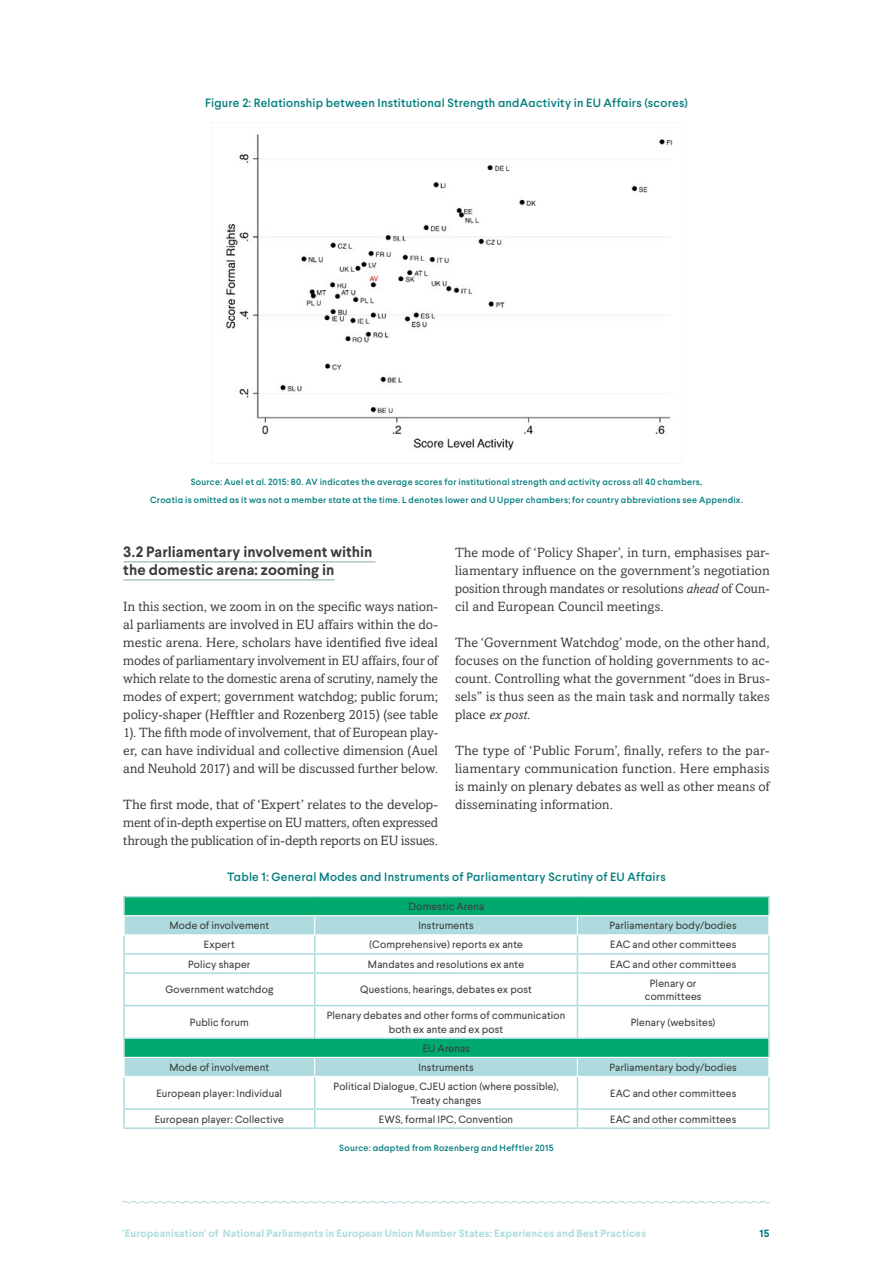
<style>
.page{position:relative;width:893px;height:1263px;background:#fff}
.page>*{position:absolute;margin:0;border:0;box-sizing:border-box;transform-origin:0 0}
.t1{font:700 15px/18px "Larsseit";letter-spacing:.005em;color:#3c3c3b}
.t2{font:13.5px/18px "Amasis MT Std";letter-spacing:.01em;color:#3c3c3b;text-align:justify}
.t3{font:500 12px "Larsseit";letter-spacing:.02em;color:#007c7d}
.t4{font:10.5px/13.5px "Larsseit";letter-spacing:.01em;color:#3c3c3b;text-align:center}
.t5{font:700 10.5px "Larsseit";letter-spacing:.015em;color:#aedbdd}
.t6{font:700 10.5px "Larsseit";color:#007c7d}
.t7{font:500 9px/18px "Larsseit";letter-spacing:.025em;color:#007c7d;text-align:center}
.s1{font-style:italic}
</style>
<div class="page">
<svg style="left:122px;top:1201px;width:648px;height:3px"></svg>
<img style="left:211px;top:122px;width:470px;height:342px">
<hr style="left:123px;top:561px;width:253px;height:2px;background:#afc5c7">
<hr style="left:123px;top:579px;width:211px;height:2px;background:#afc5c7">
<div style="left:125px;top:897px;width:643px;height:18px;background:#00a96d"></div>
<svg style="left:125px;top:916px;width:643px;height:160px"></svg>
<svg style="left:314px;top:1058px;width:1px;height:18px"></svg>
<svg style="left:577px;top:1058px;width:1px;height:18px"></svg>
<hr style="left:123px;top:953px;width:192px;height:2px;background:#aedbdd">
<hr style="left:315px;top:953px;width:262px;height:2px;background:#aedbdd">
<svg style="left:314px;top:916px;width:1px;height:56px"></svg>
<hr style="left:577px;top:953px;width:193px;height:2px;background:#aedbdd">
<svg style="left:577px;top:916px;width:1px;height:56px"></svg>
<hr style="left:123px;top:972px;width:192px;height:2px;background:#aedbdd">
<hr style="left:315px;top:972px;width:262px;height:2px;background:#aedbdd">
<hr style="left:314px;top:974px;width:1px;height:31px;background:#aedbdd">
<hr style="left:577px;top:972px;width:193px;height:2px;background:#aedbdd">
<hr style="left:577px;top:974px;width:1px;height:31px;background:#aedbdd">
<hr style="left:123px;top:1005px;width:192px;height:1px;background:#aedbdd">
<hr style="left:315px;top:1005px;width:262px;height:1px;background:#aedbdd">
<hr style="left:314px;top:1006px;width:1px;height:31px;background:#aedbdd">
<hr style="left:577px;top:1005px;width:193px;height:1px;background:#aedbdd">
<hr style="left:577px;top:1006px;width:1px;height:31px;background:#aedbdd">
<hr style="left:314px;top:1077px;width:1px;height:31px;background:#aedbdd">
<hr style="left:577px;top:1077px;width:1px;height:31px;background:#aedbdd">
<hr style="left:123px;top:1108px;width:192px;height:2px;background:#aedbdd">
<hr style="left:315px;top:1108px;width:262px;height:2px;background:#aedbdd">
<svg style="left:314px;top:1110px;width:1px;height:17px"></svg>
<hr style="left:577px;top:1108px;width:193px;height:2px;background:#aedbdd">
<svg style="left:577px;top:1110px;width:1px;height:17px"></svg>
<hr style="left:123px;top:974px;width:2px;height:31px;background:#aedbdd">
<hr style="left:768px;top:974px;width:2px;height:31px;background:#aedbdd">
<hr style="left:123px;top:1006px;width:2px;height:31px;background:#aedbdd">
<hr style="left:768px;top:1006px;width:2px;height:31px;background:#aedbdd">
<hr style="left:123px;top:1077px;width:2px;height:31px;background:#aedbdd">
<hr style="left:768px;top:1077px;width:2px;height:31px;background:#aedbdd">
<svg style="left:123px;top:1110px;width:2px;height:17px"></svg>
<svg style="left:768px;top:1110px;width:2px;height:17px"></svg>
<hr style="left:123px;top:1127px;width:192px;height:2px;background:#aedbdd">
<hr style="left:315px;top:1127px;width:262px;height:2px;background:#aedbdd">
<hr style="left:577px;top:1127px;width:193px;height:2px;background:#aedbdd">
<hr style="left:123px;top:896px;width:192px;height:1px;background:#aedbdd">
<hr style="left:315px;top:896px;width:262px;height:1px;background:#aedbdd">
<hr style="left:577px;top:896px;width:193px;height:1px;background:#aedbdd">
<svg style="left:123px;top:897px;width:2px;height:75px"></svg>
<svg style="left:768px;top:897px;width:2px;height:75px"></svg>
<hr style="left:123px;top:934px;width:192px;height:1px;background:#fff">
<hr style="left:315px;top:934px;width:262px;height:1px;background:#fff">
<hr style="left:577px;top:934px;width:192px;height:1px;background:#fff">
<hr style="left:123px;top:1037px;width:192px;height:2px;background:#aedbdd">
<hr style="left:315px;top:1037px;width:262px;height:2px;background:#aedbdd">
<hr style="left:577px;top:1037px;width:193px;height:2px;background:#aedbdd">
<hr style="left:123px;top:1057px;width:192px;height:1px;background:#fff">
<svg style="left:123px;top:1039px;width:2px;height:37px"></svg>
<hr style="left:315px;top:1057px;width:262px;height:1px;background:#fff">
<hr style="left:577px;top:1057px;width:192px;height:1px;background:#fff">
<svg style="left:768px;top:1039px;width:2px;height:37px"></svg>
<p class="t3" style="left:205px;top:95px;width:484px">Figure 2: Relationship between Institutional Strength andAactivity in EU Affairs (scores)</p>
<p class="t7" style="left:150px;top:473px;width:594px">Source: Auel et al. 2015: 80. AV indicates the average scores for institutional strength and activity across all 40 chambers,<br>Croatia is omitted as it was not a member state at the time. L denotes lower and U Upper chambers; for country abbreviations see Appendix.</p>
<p class="t1" style="left:123px;top:543px;width:251px">3.2 Parliamentary involvement within the domestic arena: zooming in</p>
<p class="t2" style="left:123px;top:598px;width:316px">In this section, we zoom in on the specific ways nation&shy;al parliaments are involved in EU affairs within the do&shy;mestic arena. Here, scholars have identified five ideal modes of parliamentary involvement in EU affairs, four of which relate to the domestic arena of scrutiny, namely the modes of expert; government watchdog; public forum; policy-shaper (Hefftler and Rozenberg 2015) (see table 1). The fifth mode of involvement, that of European play&shy;er, can have individual and collective dimension (Auel and Neuhold 2017) and will be discussed further below.</p>
<p class="t2" style="left:123px;top:796px;width:316px">The first mode, that of ‘Expert’ relates to the develop&shy;ment of in-depth expertise on EU matters, often expressed through the publication of in-depth reports on EU issues.</p>
<p class="t2" style="left:455px;top:544px;width:316px">The mode of ‘Policy Shaper’, in turn, emphasises par&shy;liamentary influence on the government’s negotiation position through mandates or resolutions <span class="s1">ahead</span> of Coun&shy;cil and European Council meetings.</p>
<p class="t2" style="left:455px;top:634px;width:316px">The ‘Government Watchdog’ mode, on the other hand, focuses on the function of holding governments to ac&shy;count. Controlling what the government “does in Brus&shy;sels” is thus seen as the main task and normally takes place <span class="s1">ex post</span>.</p>
<p class="t2" style="left:455px;top:742px;width:316px">The type of ‘Public Forum’, finally, refers to the par&shy;liamentary communication function. Here emphasis is mainly on plenary debates as well as other means of disseminating information.</p>
<p class="t3" style="left:227px;top:869px;width:440px">Table 1: General Modes and Instruments of Parliamentary Scrutiny of EU Affairs</p>
<p class="t4" style="left:409px;top:900px;width:77px">Domestic Arena</p>
<p class="t4" style="left:169px;top:919px;width:101px">Mode of involvement</p>
<p class="t4" style="left:418px;top:919px;width:57px">Instruments</p>
<p class="t4" style="left:609px;top:919px;width:129px">Parliamentary body/bodies</p>
<p class="t4" style="left:204px;top:938px;width:33px">Expert</p>
<p class="t4" style="left:369px;top:938px;width:155px">(Comprehensive) reports ex ante</p>
<p class="t4" style="left:610px;top:938px;width:128px">EAC and other committees</p>
<p class="t4" style="left:188px;top:957px;width:64px">Policy shaper</p>
<p class="t4" style="left:368px;top:957px;width:158px">Mandates and resolutions ex ante</p>
<p class="t4" style="left:610px;top:957px;width:128px">EAC and other committees</p>
<p class="t4" style="left:165px;top:983px;width:109px">Government watchdog</p>
<p class="t4" style="left:360px;top:983px;width:173px">Questions, hearings, debates ex post</p>
<p class="t4" style="left:645px;top:976px;width:58px">Plenary or committees</p>
<p class="t4" style="left:190px;top:1015px;width:60px">Public forum</p>
<p class="t4" style="left:327px;top:1009px;width:240px">Plenary debates and other forms of communication both ex ante and ex post</p>
<p class="t4" style="left:631px;top:1015px;width:86px">Plenary (websites)</p>
<p class="t4" style="left:423px;top:1041px;width:49px">EU Arenas</p>
<p class="t4" style="left:169px;top:1060px;width:101px">Mode of involvement</p>
<p class="t4" style="left:418px;top:1060px;width:57px">Instruments</p>
<p class="t4" style="left:609px;top:1060px;width:129px">Parliamentary body/bodies</p>
<p class="t4" style="left:157px;top:1086px;width:127px">European player: Individual</p>
<p class="t4" style="left:334px;top:1079px;width:226px">Political Dialogue, CJEU action (where possible),<br>Treaty changes</p>
<p class="t4" style="left:610px;top:1086px;width:128px">EAC and other committees</p>
<p class="t4" style="left:155px;top:1112px;width:130px">European player: Collective</p>
<p class="t4" style="left:379px;top:1112px;width:136px">EWS, formal IPC, Convention</p>
<p class="t4" style="left:610px;top:1112px;width:128px">EAC and other committees</p>
<p class="t7" style="left:339px;top:1139px;width:216px">Source: adapted from Rozenberg and Hefftler 2015</p>
<p class="t5" style="left:122px;top:1226px;width:525px">‘Europeanisation’ of National Parliaments in European Union Member States: Experiences and Best Practices</p>
<p class="t6" style="left:760px;top:1226px;width:12px">15</p>
</div>
